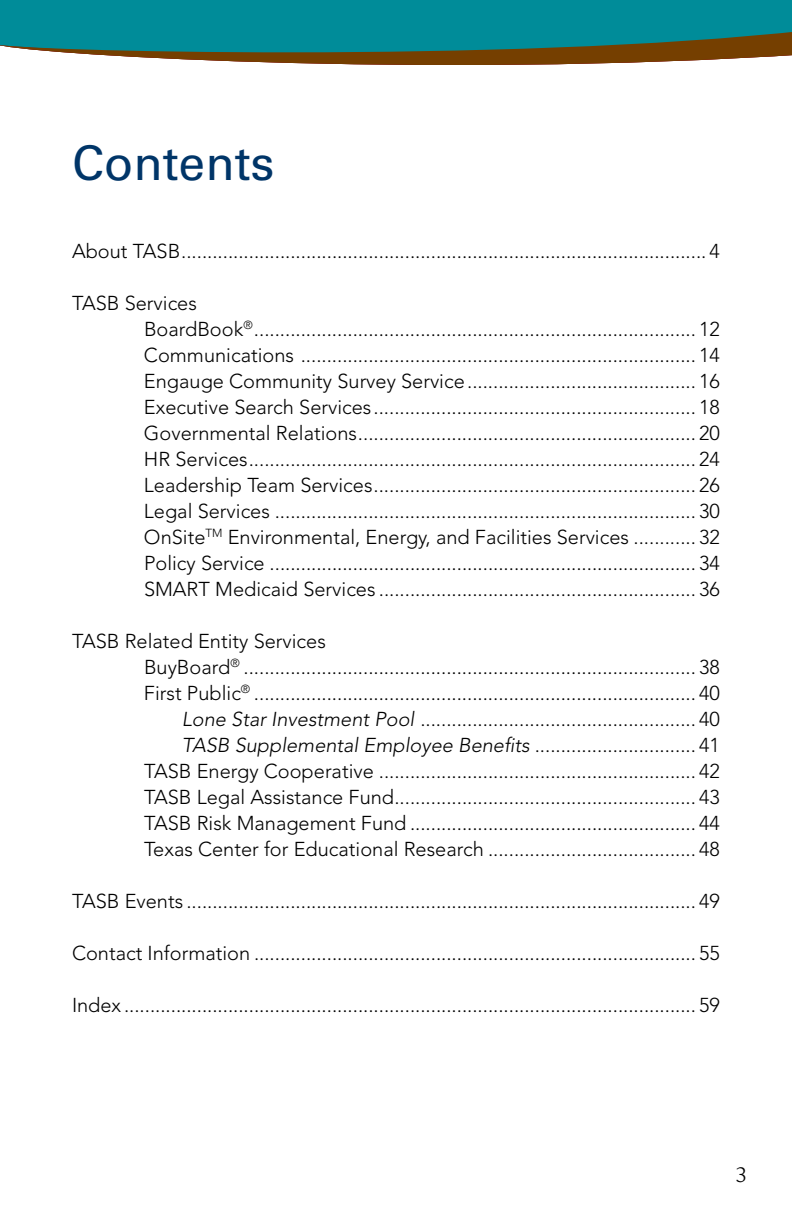
<style>
.page{position:relative;width:792px;height:1224px;background:#fff}
.page>*{position:absolute;margin:0;border:0;box-sizing:border-box;transform-origin:0 0}
.t1{font:48px "Univers";color:#003568}
.t2{font:300 20px/26px "Avenir";color:#000}
.t3{font:20px "Brewery LT";color:#000}
.s1{font-style:italic}
</style>
<div class="page">
<div style="left:0;top:0;width:792px;height:30px;background:#008c99"></div>
<svg style="left:0;top:30px;width:792px;height:35px;background:#4b7d6d"></svg>
<h1 class="t1" style="left:72px;top:135px;width:204px">Contents</h1>
<p class="t2" style="left:72px;top:238px;width:650px">About TASB..................................................................................................... 4</p>
<p class="t2" style="left:144px;top:290px;width:578px;text-indent:-72px">TASB Services BoardBook<sup>®</sup>..................................................................................... 12<br>Communications ............................................................................ 14<br>Engauge Community Survey Service............................................ 16<br>Executive Search Services.............................................................. 18<br>Governmental Relations................................................................. 20<br>HR Services...................................................................................... 24<br>Leadership Team Services.............................................................. 26<br>Legal Services ................................................................................. 30<br>OnSite<sup>TM</sup> Environmental, Energy, and Facilities Services ............ 32<br>Policy Service .................................................................................. 34<br>SMART Medicaid Services ............................................................. 36</p>
<p class="t2" style="left:72px;top:628px;width:255px">TASB Related Entity Services</p>
<p class="t2" style="left:144px;top:654px;width:577px">BuyBoard<sup>®</sup> ....................................................................................... 38</p>
<p class="t2" style="left:144px;top:680px;width:577px">First Public<sup>®</sup> ..................................................................................... 40</p>
<p class="t2" style="left:182px;top:706px;width:540px"><span class="s1">Lone Star Investment Pool</span> ..................................................... 40</p>
<p class="t2" style="left:182px;top:732px;width:540px"><span class="s1">TASB Supplemental Employee Benefits</span> ............................... 41</p>
<p class="t2" style="left:144px;top:758px;width:578px">TASB Energy Cooperative ............................................................. 42</p>
<p class="t2" style="left:144px;top:784px;width:578px">TASB Legal Assistance Fund.......................................................... 43</p>
<p class="t2" style="left:144px;top:810px;width:578px">TASB Risk Management Fund ....................................................... 44</p>
<p class="t2" style="left:144px;top:836px;width:578px">Texas Center for Educational Research ........................................ 48</p>
<p class="t2" style="left:72px;top:888px;width:650px">TASB Events .................................................................................................. 49</p>
<p class="t2" style="left:72px;top:940px;width:650px">Contact Information ..................................................................................... 55</p>
<p class="t2" style="left:72px;top:992px;width:650px">Index .............................................................................................................. 59</p>
<p class="t3" style="left:735px;top:1163px;width:13px">3</p>
</div>
